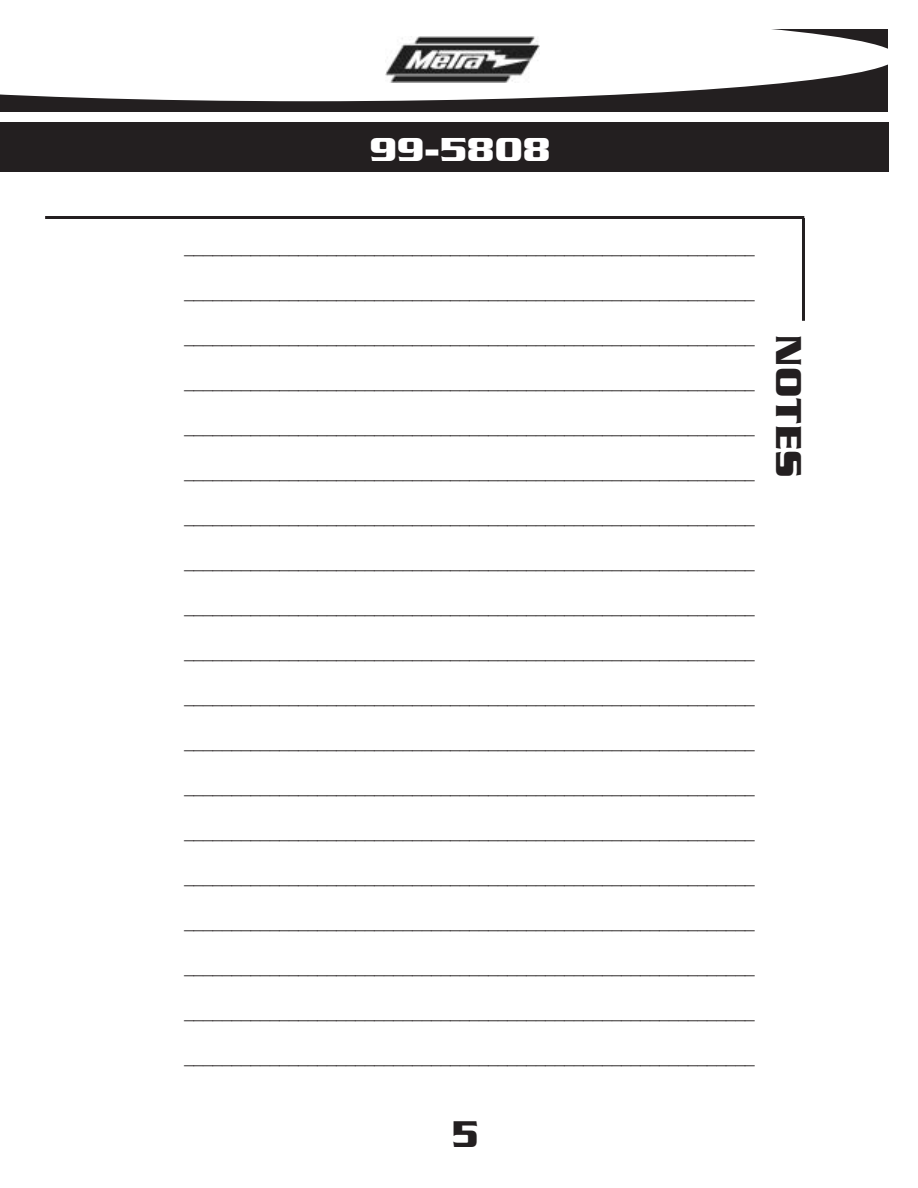
<style>
.page{position:relative;width:918px;height:1188px;background:#fff}
.page>*{position:absolute;margin:0;border:0;box-sizing:border-box;transform-origin:0 0}
.t1{font:700 40.2px "Serpentine ICG";color:#231f20;scale:.87 1}
.t2{font:700 39px "Serpentine ICG";color:#231f20}
.t3{font:700 36px "Serpentine ICG";color:#fff}
.t4{font:18px "Helvetica";color:#231f20}
</style>
<div class="page">
<div style="left:0;top:29px;width:888px;height:83px;background:#231f20"></div>
<svg style="left:0;top:29px;width:888px;height:72px;background:#e3e3e3"></svg>
<div style="left:370px;top:26px;width:189px;height:58px;background:#fff"></div>
<img style="left:385px;top:36px;width:155px;height:46px">
<div style="left:0;top:123px;width:888px;height:49px;background:#231f20"></div>
<hr style="left:45px;top:216px;width:759px;height:3px;background:#231f20">
<hr style="left:802px;top:218px;width:3px;height:103px;background:#231f20">
<h3 class="t3" style="left:369px;top:128px;width:183px">99-5808</h3>
<p class="t4" style="left:184px;top:241px;width:572px">____________________________________________________________</p>
<p class="t4" style="left:184px;top:286px;width:572px">____________________________________________________________</p>
<p class="t4" style="left:184px;top:331px;width:572px">____________________________________________________________</p>
<p class="t4" style="left:184px;top:376px;width:572px">____________________________________________________________</p>
<p class="t4" style="left:184px;top:421px;width:572px">____________________________________________________________</p>
<p class="t4" style="left:184px;top:466px;width:572px">____________________________________________________________</p>
<p class="t4" style="left:184px;top:511px;width:572px">____________________________________________________________</p>
<p class="t4" style="left:184px;top:556px;width:572px">____________________________________________________________</p>
<p class="t4" style="left:184px;top:601px;width:572px">____________________________________________________________</p>
<p class="t4" style="left:184px;top:646px;width:572px">____________________________________________________________</p>
<p class="t4" style="left:184px;top:691px;width:572px">____________________________________________________________</p>
<p class="t4" style="left:184px;top:736px;width:572px">____________________________________________________________</p>
<p class="t4" style="left:184px;top:781px;width:572px">____________________________________________________________</p>
<p class="t4" style="left:184px;top:826px;width:572px">____________________________________________________________</p>
<p class="t4" style="left:184px;top:871px;width:572px">____________________________________________________________</p>
<p class="t4" style="left:184px;top:916px;width:572px">____________________________________________________________</p>
<p class="t4" style="left:184px;top:961px;width:572px">____________________________________________________________</p>
<p class="t4" style="left:184px;top:1006px;width:572px">____________________________________________________________</p>
<p class="t4" style="left:184px;top:1051px;width:572px">____________________________________________________________</p>
<h2 class="t2" style="left:812px;top:335px;width:144px;rotate:90deg">NOTES</h2>
<h1 class="t1" style="left:452px;top:1110px;width:32px">5</h1>
</div>
